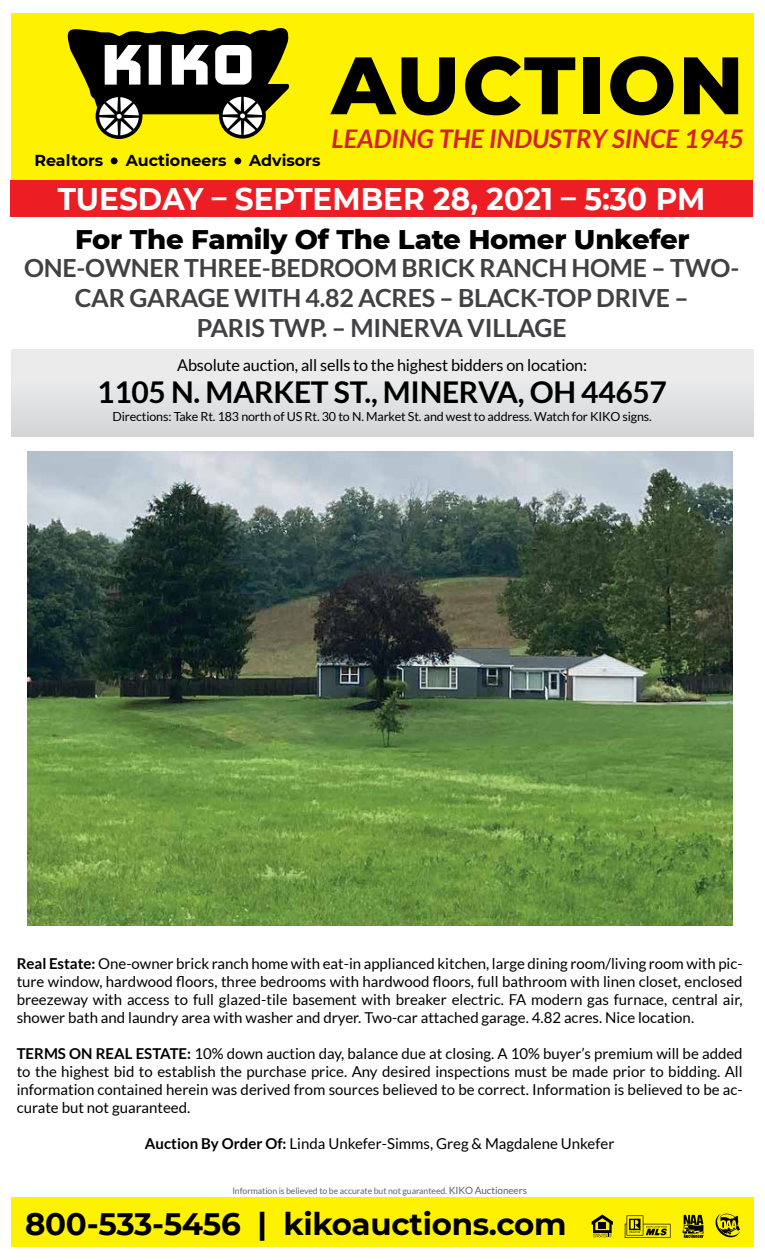
<style>
.page{position:relative;width:765px;height:1260px;background:#fff}
.page>*{position:absolute;margin:0;border:0;box-sizing:border-box;transform-origin:0 0}
.t1{font:800 81.25px "Montserrat";letter-spacing:.025em;color:#000}
.t2{font:700 31.25px "Montserrat";color:#fff;scale:.95 1}
.t3{font:700 31px "Montserrat";letter-spacing:-.01em;color:#000}
.t4{font:700 30px "Lato";letter-spacing:-.01em;color:#000}
.t5{font:800 27.5px "Montserrat";letter-spacing:-.01em;color:#000}
.t6{font:italic 700 25.75px "Lato";color:#d2232a}
.t7{font:700 25px/30px "Lato";letter-spacing:-.01em;color:#414042;text-align:center}
.t8{font:16.25px "Lato";letter-spacing:-.01em;color:#000}
.t9{font:700 15.88px "Montserrat";color:#000}
.t10{font:15px/18px "Lato";color:#000;text-align:justify}
.t11{font:12.5px "Lato";letter-spacing:-.01em;color:#000}
.t12{font:8.75px "Lato";letter-spacing:-.01em;color:#636466}
.s1{font-weight:700}
.s2{font-size:10px}
</style>
<div class="page">
<div style="left:11px;top:1197px;width:743px;height:49px;background:#fff200"></div>
<svg style="left:592px;top:1215px;width:21px;height:22px"></svg>
<svg style="left:625px;top:1215px;width:45px;height:23px"></svg>
<svg style="left:682px;top:1215px;width:22px;height:23px"></svg>
<svg style="left:716px;top:1214px;width:24px;height:24px"></svg>
<div style="left:11px;top:349px;width:743px;height:87px;background:linear-gradient(to bottom,#f0f0f1,#d6d7d9)"></div>
<div style="left:10px;top:180px;width:743px;height:36px;background:#ed1d24"></div>
<img style="left:27px;top:452px;width:706px;height:473px">
<div style="left:11px;top:13px;width:743px;height:167px;background:#fff200"></div>
<svg style="left:67px;top:28px;width:223px;height:111px"></svg>
<div style="left:111px;top:157px;width:7px;height:7px;background:#000;border-radius:50%"></div>
<div style="left:234px;top:158px;width:7px;height:6px;background:#000;border-radius:50%"></div>
<p class="t9" style="left:34px;top:149px;width:70px">Realtors</p>
<p class="t9" style="left:126px;top:149px;width:102px">Auctioneers</p>
<p class="t9" style="left:249px;top:149px;width:73px">Advisors</p>
<h1 class="t1" style="left:332px;top:26px;width:414px">AUCTION</h1>
<h3 class="t6" style="left:332px;top:124px;width:414px">LEADING THE INDUSTRY SINCE 1945</h3>
<h2 class="t2" style="left:58px;top:177px;width:683px">TUESDAY – SEPTEMBER 28, 2021 – 5:30 PM</h2>
<h3 class="t5" style="left:75px;top:219px;width:616px">For The Family Of The Late Homer Unkefer</h3>
<h3 class="t7" style="left:24px;top:252px;width:717px">ONE-OWNER THREE-BEDROOM BRICK RANCH HOME – TWO-<br>CAR GARAGE WITH 4.82 ACRES – BLACK-TOP DRIVE –<br>PARIS TWP. – MINERVA VILLAGE</h3>
<p class="t8" style="left:177px;top:357px;width:412px">Absolute auction, all sells to the highest bidders on location:</p>
<h3 class="t4" style="left:97px;top:375px;width:571px">1105 N. MARKET ST., MINERVA, OH 44657</h3>
<p class="t11" style="left:112px;top:410px;width:541px">Directions: Take Rt. 183 north of US Rt. 30 to N. Market St. and west to address. Watch for KIKO signs.</p>
<p class="t10" style="left:17px;top:954px;width:728px"><span class="s1">Real Estate:</span> One-owner brick ranch home with eat-in applianced kitchen, large dining room/living room with pic&shy;ture window, hardwood floors, three bedrooms with hardwood floors, full bathroom with linen closet, enclosed breezeway with access to full glazed-tile basement with breaker electric. FA modern gas furnace, central air, shower bath and laundry area with washer and dryer. Two-car attached garage. 4.82 acres. Nice location.</p>
<p class="t10" style="left:17px;top:1044px;width:728px"><span class="s1">TERMS ON REAL ESTATE:</span> 10% down auction day, balance due at closing. A 10% buyer’s premium will be added to the highest bid to establish the purchase price. Any desired inspections must be made prior to bidding. All information contained herein was derived from sources believed to be correct. Information is believed to be ac&shy;curate but not guaranteed.</p>
<p class="t10" style="left:145px;top:1134px;width:471px"><span class="s1">Auction By Order Of:</span> Linda Unkefer-Simms, Greg &amp; Magdalene Unkefer</p>
<p class="t12" style="left:232px;top:1186px;width:296px">Information is believed to be accurate but not guaranteed. <span class="s2">KIKO Auctioneers</span></p>
<h3 class="t3" style="left:25px;top:1202px;width:543px">800-533-5456 | kikoauctions.com</h3>
</div>
